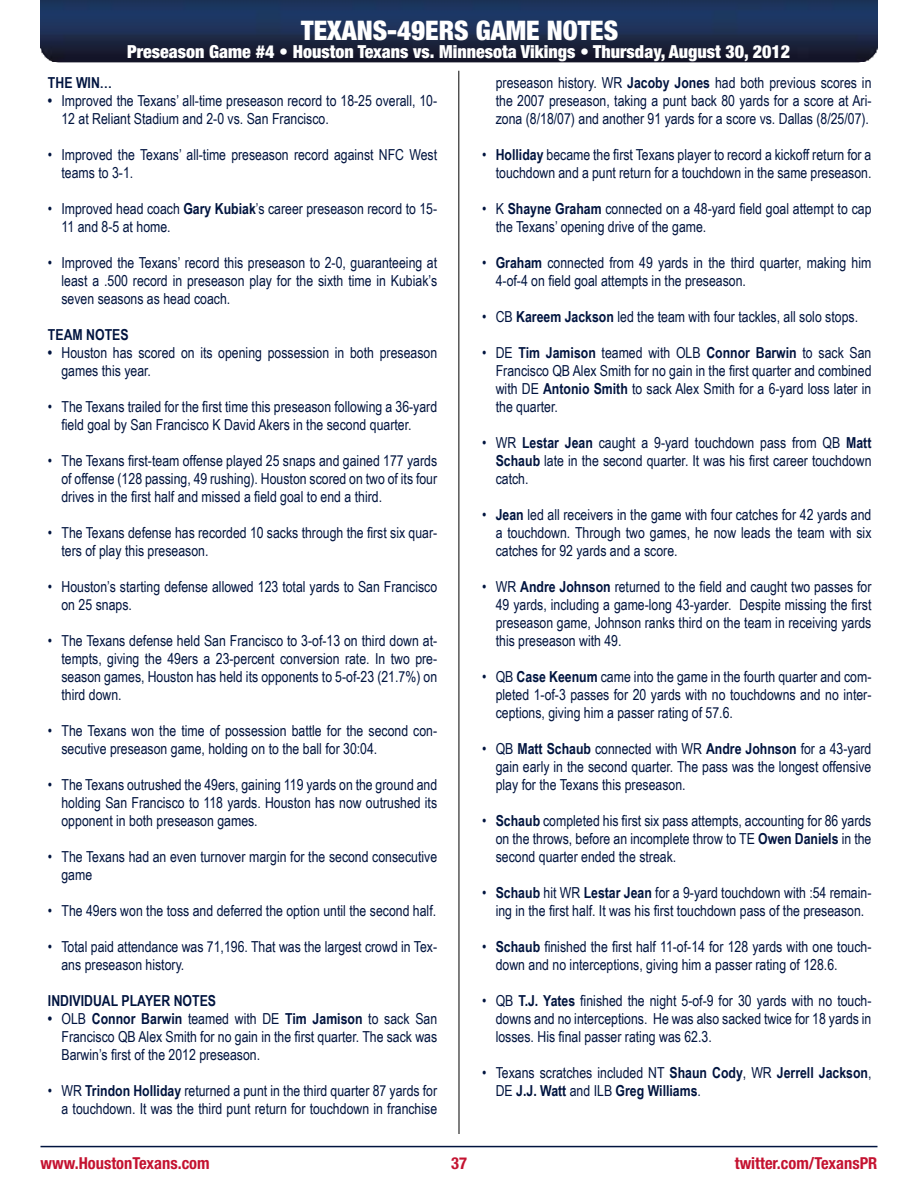
<style>
.page{position:relative;width:918px;height:1188px;background:#fff}
.page>*{position:absolute;margin:0;border:0;box-sizing:border-box;transform-origin:0 0}
.t1{font:900 condensed 27px "Helvetica Neue LT Std";color:#fff}
.t2{font:900 condensed 18px "Helvetica Neue LT Std";color:#fff}
.t3{font:700 condensed 16.5px "Helvetica Neue LT Std";color:#c41230}
.t4{font:15.15px/18px "Arial Narrow";color:#00143f;text-align:justify}
.t5{font:700 15.15px/18px "Arial Narrow";color:#00143f}
.s1{font-weight:700}
.s2{font-weight:400}
</style>
<div class="page">
<hr style="left:40px;top:1146px;width:838px;height:1px;background:#00143f">
<img style="left:40px;top:0;width:837px;height:61px">
<hr style="left:459px;top:71px;width:1px;height:1063px;background:#000">
<h1 class="t1" style="left:301px;top:13px;width:318px">TEXANS-49ERS GAME NOTES</h1>
<p class="t2" style="left:127px;top:40px;width:665px">Preseason Game #4 • Houston Texans vs. Minnesota Vikings • Thursday, August 30, 2012</p>
<p class="t5" style="left:48px;top:73px;width:66px">THE WIN…</p>
<p class="t4" style="left:61px;top:92px;width:377px;text-indent:-13px"><span class="s1">•</span> Improved the Texans’ all-time preseason record to 18-25 overall, 10-<br>12 at Reliant Stadium and 2-0 vs. San Francisco.</p>
<p class="t4" style="left:61px;top:145px;width:377px;text-indent:-13px">• Improved the Texans’ all-time preseason record against NFC West teams to 3-1.</p>
<p class="t4" style="left:61px;top:199px;width:377px;text-indent:-13px">• Improved head coach <span class="s1">Gary Kubiak</span>’s career preseason record to 15-<br>11 and 8-5 at home.</p>
<p class="t4" style="left:61px;top:253px;width:377px;text-indent:-14px">• Improved the Texans’ record this preseason to 2-0, guaranteeing at least a .500 record in preseason play for the sixth time in Kubiak’s seven seasons as head coach.</p>
<p class="t5" style="left:48px;top:325px;width:82px">TEAM NOTES</p>
<p class="t4" style="left:61px;top:343px;width:377px;text-indent:-14px"><span class="s1">•</span> Houston has scored on its opening possession in both preseason games this year.</p>
<p class="t4" style="left:61px;top:397px;width:377px;text-indent:-14px">• The Texans trailed for the first time this preseason following a 36-yard field goal by San Francisco K David Akers in the second quarter.</p>
<p class="t4" style="left:61px;top:451px;width:377px;text-indent:-14px">• The Texans first-team offense played 25 snaps and gained 177 yards of offense (128 passing, 49 rushing). Houston scored on two of its four drives in the first half and missed a field goal to end a third.</p>
<p class="t4" style="left:61px;top:523px;width:377px;text-indent:-14px">• The Texans defense has recorded 10 sacks through the first six quar&shy;ters of play this preseason.</p>
<p class="t4" style="left:61px;top:577px;width:377px;text-indent:-14px">• Houston’s starting defense allowed 123 total yards to San Francisco on 25 snaps.</p>
<p class="t4" style="left:61px;top:631px;width:377px;text-indent:-14px">• The Texans defense held San Francisco to 3-of-13 on third down at&shy;tempts, giving the 49ers a 23-percent conversion rate. In two pre&shy;season games, Houston has held its opponents to 5-of-23 (21.7%) on third down.</p>
<p class="t4" style="left:61px;top:721px;width:377px;text-indent:-14px">• The Texans won the time of possession battle for the second con&shy;secutive preseason game, holding on to the ball for 30:04.</p>
<p class="t4" style="left:61px;top:775px;width:377px;text-indent:-14px">• The Texans outrushed the 49ers, gaining 119 yards on the ground and holding San Francisco to 118 yards. Houston has now outrushed its opponent in both preseason games.</p>
<p class="t4" style="left:61px;top:847px;width:377px;text-indent:-14px">• The Texans had an even turnover margin for the second consecutive game</p>
<p class="t4" style="left:48px;top:901px;width:390px">• The 49ers won the toss and deferred the option until the second half.</p>
<p class="t4" style="left:61px;top:937px;width:377px;text-indent:-14px">• Total paid attendance was 71,196. That was the largest crowd in Tex&shy;ans preseason history.</p>
<p class="t5" style="left:48px;top:991px;width:170px">INDIVIDUAL PLAYER NOTES</p>
<p class="t4" style="left:61px;top:1009px;width:377px;text-indent:-14px"><span class="s1">•</span> OLB <span class="s1">Connor Barwin</span> teamed with DE <span class="s1">Tim Jamison</span> to sack San Francisco QB Alex Smith for no gain in the first quarter. The sack was Barwin’s first of the 2012 preseason.</p>
<p class="t4" style="left:48px;top:1081px;width:391px;text-align:right">• WR <span class="s1">Trindon Holliday</span> returned a punt in the third quarter 87 yards for a touchdown. It was the third punt return for touchdown in franchise</p>
<p class="t4" style="left:496px;top:73px;width:377px">preseason history. WR <span class="s1">Jacoby Jones</span> had both previous scores in the 2007 preseason, taking a punt back 80 yards for a score at Ari&shy;zona (8/18/07) and another 91 yards for a score vs. Dallas (8/25/07).</p>
<p class="t4" style="left:482px;top:145px;width:391px;text-align:right">• <span class="s1">Holliday</span> became the first Texans player to record a kickoff return for a touchdown and a punt return for a touchdown in the same preseason.</p>
<p class="t4" style="left:496px;top:199px;width:377px;text-indent:-14px">• K <span class="s1">Shayne Graham</span> connected on a 48-yard field goal attempt to cap the Texans’ opening drive of the game.</p>
<p class="t4" style="left:496px;top:253px;width:377px;text-indent:-14px">• <span class="s1">Graham</span> connected from 49 yards in the third quarter, making him<br>4-of-4 on field goal attempts in the preseason.</p>
<p class="t4" style="left:482px;top:307px;width:377px">• CB <span class="s1">Kareem Jackson</span> led the team with four tackles, all solo stops.</p>
<p class="t4" style="left:496px;top:343px;width:377px;text-indent:-14px">• DE <span class="s1">Tim Jamison</span> teamed with OLB <span class="s1">Connor Barwin</span> to sack San Francisco QB Alex Smith for no gain in the first quarter and combined with DE <span class="s1">Antonio Smith</span> to sack Alex Smith for a 6-yard loss later in the quarter.</p>
<p class="t4" style="left:496px;top:433px;width:377px;text-indent:-14px">• WR <span class="s1">Lestar Jean</span> caught a 9-yard touchdown pass from QB <span class="s1">Matt Schaub</span> late in the second quarter. It was his first career touchdown catch.</p>
<p class="t4" style="left:496px;top:505px;width:377px;text-indent:-14px">• <span class="s1">Jean</span> led all receivers in the game with four catches for 42 yards and a touchdown. Through two games, he now leads the team with six catches for 92 yards and a score.</p>
<p class="t4" style="left:496px;top:577px;width:377px;text-indent:-14px">• WR <span class="s1">Andre Johnson</span> returned to the field and caught two passes for 49 yards, including a game-long 43-yarder. Despite missing the first preseason game, Johnson ranks third on the team in receiving yards this preseason with 49.</p>
<p class="t4" style="left:496px;top:667px;width:377px;text-indent:-14px">• QB <span class="s1">Case Keenum</span> came into the game in the fourth quarter and com&shy;pleted 1-of-3 passes for 20 yards with no touchdowns and no inter&shy;ceptions, giving him a passer rating of 57.6.</p>
<p class="t4" style="left:496px;top:739px;width:377px;text-indent:-13px">• QB <span class="s1">Matt Schaub</span> connected with WR <span class="s1">Andre Johnson</span> for a 43-yard gain early in the second quarter. The pass was the longest offensive play for the Texans this preseason.</p>
<p class="t4" style="left:496px;top:811px;width:377px;text-indent:-14px">• <span class="s1">Schaub</span> completed his first six pass attempts, accounting for 86 yards on the throws, before an incomplete throw to TE <span class="s1">Owen Daniels</span> in the second quarter ended the streak.</p>
<p class="t4" style="left:482px;top:883px;width:391px;text-align:center">• <span class="s1">Schaub</span> hit WR <span class="s1">Lestar Jean</span> for a 9-yard touchdown with :54 remain&shy;ing in the first half. It was his first touchdown pass of the preseason.</p>
<p class="t4" style="left:496px;top:937px;width:377px;text-indent:-14px">• <span class="s1">Schaub</span> finished the first half 11-of-14 for 128 yards with one touch&shy;down and no interceptions, giving him a passer rating of 128.6.</p>
<p class="t4" style="left:496px;top:991px;width:377px;text-indent:-14px">• QB <span class="s1">T.J. Yates</span> finished the night 5-of-9 for 30 yards with no touch&shy;downs and no interceptions. He was also sacked twice for 18 yards in losses. His final passer rating was 62.3.</p>
<p class="t5" style="left:496px;top:1063px;width:377px;text-indent:-14px"><span class="s2">• Texans scratches included NT</span> Shaun Cody<span class="s2">, WR</span> Jerrell Jackson<span class="s2">,<br>DE</span> J.J. Watt <span class="s2">and ILB</span> Greg Williams<span class="s2">.</span></p>
<p class="t3" style="left:40px;top:1153px;width:171px">www.HoustonTexans.com</p>
<p class="t3" style="left:451px;top:1153px;width:17px">37</p>
<p class="t3" style="left:735px;top:1153px;width:144px">twitter.com/TexansPR</p>
</div>
